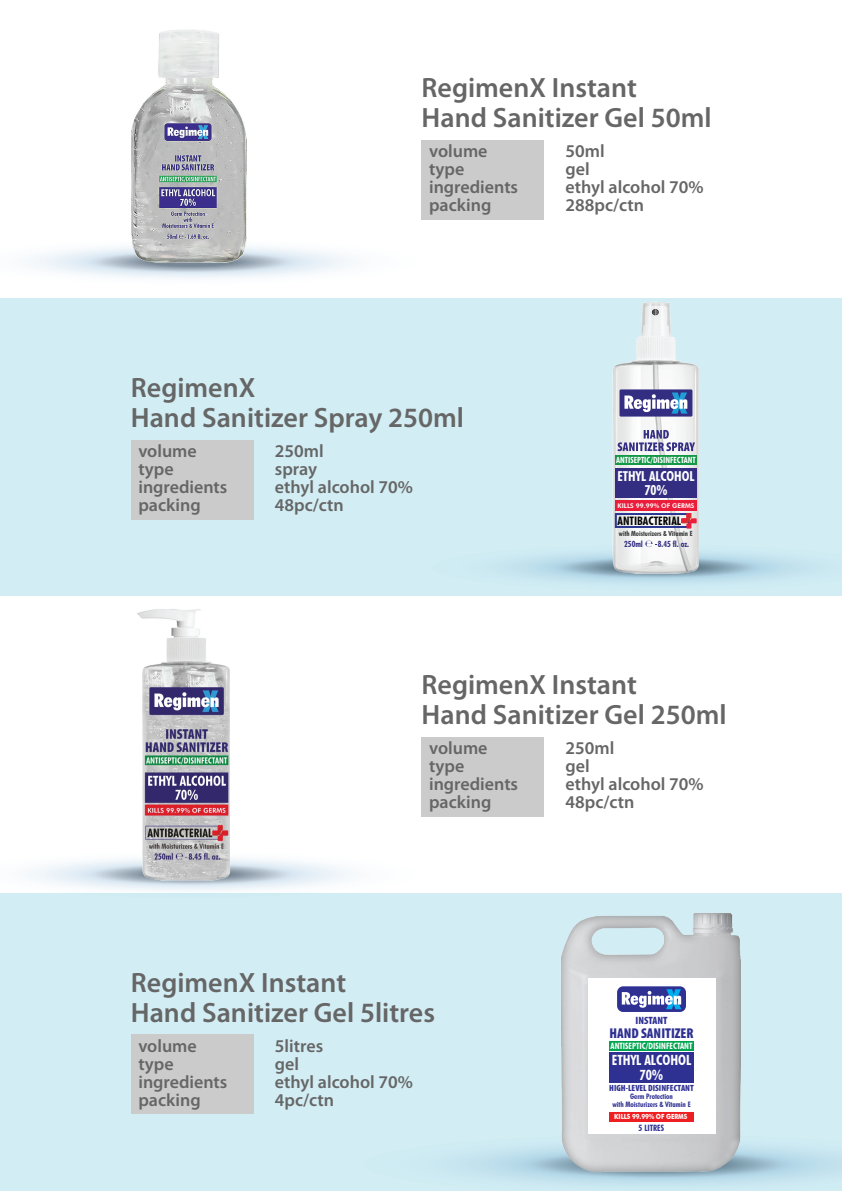
<style>
.page{position:relative;width:842px;height:1191px;background:#fff}
.page>*{position:absolute;margin:0;border:0;box-sizing:border-box;transform-origin:0 0}
.t1{font:600 28px/30px "Myriad Pro";color:#666}
.t2{font:600 18px "Myriad Pro";color:#666}
.t3{font:900 condensed 14.2px "Myriad Pro";color:#2e3092}
.t4{font:700 condensed 14px/14.2px "Futura BT";color:#fff;text-align:center}
.t5{font:700 condensed 13.6px/13.8px "Futura BT";color:#fff;text-align:center}
.t6{font:700 condensed 11.8px "Futura BT";color:#050504}
.t7{font:900 condensed 10.6px "Myriad Pro";color:#2e3092}
.t8{font:900 condensed 9px "Myriad Pro";color:#2e3092}
.t9{font:700 condensed 8.8px "Futura BT";color:#fff}
.t10{font:700 condensed 8.8px "Futura BT";color:#2e3092}
.t11{font:700 condensed 8.4px "Futura BT";color:#fff}
.t12{font:700 condensed 8.4px "Futura BT";color:#332e82}
.t13{font:700 condensed 7.6px/7.6px "Futura BT";color:#2e3092;text-align:center}
.t14{font:700 condensed 7px "Futura BT";color:#323333}
.t15{font:700 7px "Futura BT";letter-spacing:-.02em;color:#fff;scale:.87 1}
.t16{font:800 6.4px "Futura BT";color:#fff}
</style>
<div class="page">
<div style="left:1px;top:893px;width:841px;height:297px;background:#d2edf4"></div>
<div style="left:1px;top:298px;width:841px;height:297px;background:#d2edf4"></div>
<svg style="left:29px;top:247px;width:324px;height:32px"></svg>
<div style="left:29px;top:866px;width:324px;height:25px;background:#f5f9fb"></div>
<div style="left:455px;top:1151px;width:387px;height:27px;background:#c5e4ef"></div>
<img style="left:612px;top:301px;width:87px;height:239px">
<div style="left:619px;top:389px;width:73px;height:27px;background:#332e82"></div>
<svg style="left:624px;top:392px;width:63px;height:21px"></svg>
<div style="left:615px;top:468px;width:82px;height:30px;background:#332e82"></div>
<div style="left:615px;top:455px;width:82px;height:9px;background:#149747"></div>
<svg style="left:618px;top:430px;width:77px;height:21px;background:#b4b3cd"></svg>
<svg style="left:503px;top:540px;width:309px;height:43px"></svg>
<div style="left:615px;top:500px;width:82px;height:10px;background:#ec1d3a"></div>
<div style="left:615px;top:513px;width:75px;height:15px;border:2px solid #2b3690"></div>
<svg style="left:681px;top:513px;width:16px;height:15px"></svg>
<img style="left:130px;top:29px;width:121px;height:235px">
<img style="left:40px;top:595px;width:292px;height:292px">
<img style="left:490px;top:913px;width:321px;height:272px">
<div style="left:588px;top:978px;width:127px;height:156px;background:#fff"></div>
<div style="left:617px;top:986px;width:69px;height:26px;background:#2e3092;border-radius:6px"></div>
<svg style="left:622px;top:989px;width:59px;height:20px"></svg>
<div style="left:609px;top:1052px;width:85px;height:30px;background:#2e3092"></div>
<div style="left:609px;top:1040px;width:85px;height:10px;background:#00a54f"></div>
<div style="left:609px;top:1112px;width:85px;height:9px;background:#ee1f23"></div>
<div style="left:422px;top:140px;width:122px;height:79px;background:#cbcbcb"></div>
<div style="left:422px;top:737px;width:122px;height:80px;background:#cbcbcb"></div>
<div style="left:131px;top:440px;width:122px;height:79px;background:#cbcbcb"></div>
<div style="left:131px;top:1034px;width:122px;height:80px;background:#cbcbcb"></div>
<h1 class="t1" style="left:422px;top:72px;width:292px">RegimenX Instant<br>Hand Sanitizer Gel 50ml</h1>
<p class="t2" style="left:429px;top:139px;width:60px">volume</p>
<p class="t2" style="left:566px;top:139px;width:41px">50ml</p>
<p class="t2" style="left:429px;top:157px;width:37px">type</p>
<p class="t2" style="left:566px;top:157px;width:26px">gel</p>
<p class="t2" style="left:429px;top:175px;width:91px">ingredients</p>
<p class="t2" style="left:566px;top:175px;width:140px">ethyl alcohol 70%</p>
<p class="t2" style="left:429px;top:193px;width:64px">packing</p>
<p class="t2" style="left:566px;top:193px;width:80px">288pc/ctn</p>
<h1 class="t1" style="left:131px;top:372px;width:335px">RegimenX<br>Hand Sanitizer Spray 250ml</h1>
<p class="t2" style="left:138px;top:439px;width:60px">volume</p>
<p class="t2" style="left:275px;top:439px;width:50px">250ml</p>
<p class="t2" style="left:138px;top:457px;width:37px">type</p>
<p class="t2" style="left:275px;top:457px;width:44px">spray</p>
<p class="t2" style="left:138px;top:475px;width:91px">ingredients</p>
<p class="t2" style="left:275px;top:475px;width:140px">ethyl alcohol 70%</p>
<p class="t2" style="left:138px;top:493px;width:64px">packing</p>
<p class="t2" style="left:275px;top:493px;width:70px">48pc/ctn</p>
<p class="t11" style="left:616px;top:455px;width:81px">ANTISEPTIC/DISINFECTANT</p>
<p class="t5" style="left:617px;top:469px;width:78px">ETHYL ALCOHOL<br>70%</p>
<p class="t16" style="left:617px;top:502px;width:78px">KILLS 99.99% OF GERMS</p>
<p class="t14" style="left:619px;top:529px;width:75px">with Moisturizers &amp; Vitamin E</p>
<p class="t6" style="left:617px;top:513px;width:65px">ANTIBACTERIAL</p>
<p class="t12" style="left:624px;top:539px;width:20px">250ml</p>
<p class="t12" style="left:658px;top:539px;width:33px">8.45 fl. oz.</p>
<h1 class="t1" style="left:422px;top:669px;width:307px">RegimenX Instant<br>Hand Sanitizer Gel 250ml</h1>
<p class="t2" style="left:429px;top:737px;width:60px">volume</p>
<p class="t2" style="left:566px;top:737px;width:50px">250ml</p>
<p class="t2" style="left:429px;top:755px;width:37px">type</p>
<p class="t2" style="left:566px;top:755px;width:26px">gel</p>
<p class="t2" style="left:429px;top:773px;width:91px">ingredients</p>
<p class="t2" style="left:566px;top:773px;width:140px">ethyl alcohol 70%</p>
<p class="t2" style="left:429px;top:791px;width:64px">packing</p>
<p class="t2" style="left:566px;top:791px;width:70px">48pc/ctn</p>
<h1 class="t1" style="left:131px;top:966px;width:306px">RegimenX Instant<br>Hand Sanitizer Gel 5litres</h1>
<p class="t2" style="left:138px;top:1034px;width:60px">volume</p>
<p class="t2" style="left:275px;top:1034px;width:50px">5litres</p>
<p class="t2" style="left:138px;top:1052px;width:37px">type</p>
<p class="t2" style="left:275px;top:1052px;width:26px">gel</p>
<p class="t2" style="left:138px;top:1070px;width:91px">ingredients</p>
<p class="t2" style="left:275px;top:1070px;width:140px">ethyl alcohol 70%</p>
<p class="t2" style="left:138px;top:1088px;width:64px">packing</p>
<p class="t2" style="left:275px;top:1088px;width:61px">4pc/ctn</p>
<p class="t7" style="left:635px;top:1015px;width:33px">INSTANT</p>
<p class="t3" style="left:609px;top:1025px;width:86px">HAND SANITIZER</p>
<p class="t4" style="left:612px;top:1053px;width:81px">ETHYL ALCOHOL<br>70%</p>
<p class="t9" style="left:611px;top:1040px;width:83px">ANTISEPTIC/DISINFECTANT</p>
<p class="t8" style="left:609px;top:1082px;width:86px">HIGH-LEVEL DISINFECTANT</p>
<p class="t13" style="left:612px;top:1092px;width:80px">Germ Protection<br>with Moisturizers &amp; Vitamin E</p>
<p class="t15" style="left:614px;top:1112px;width:85px">KILLS 99.99% OF GERMS</p>
<p class="t10" style="left:639px;top:1122px;width:27px">5 LITRES</p>
</div>
